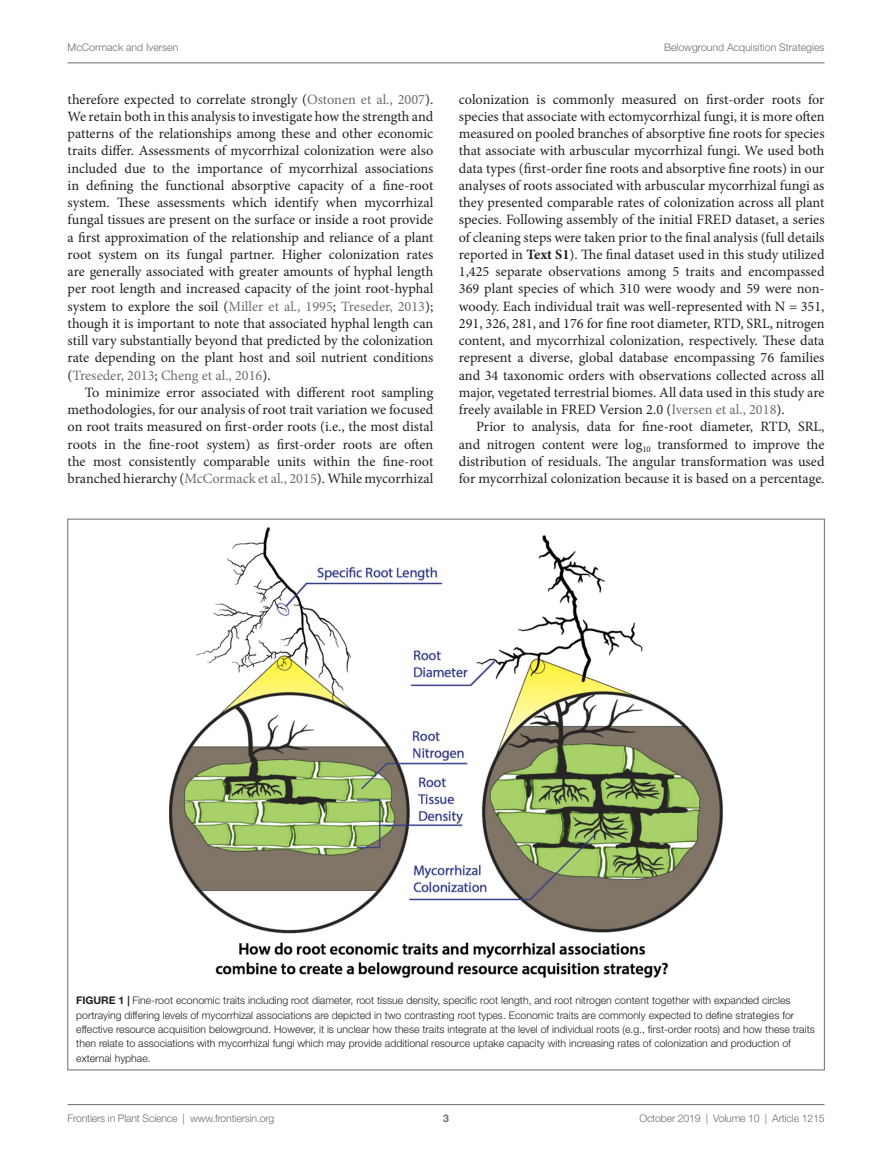
<style>
.page{position:relative;width:893px;height:1170px;background:#fff}
.page>*{position:absolute;margin:0;border:0;box-sizing:border-box;transform-origin:0 0}
.T{font:14.25px/17.2px "Minion Pro";color:#231f20;text-align:justify}
.T1{font:14.25px/17.2px "Minion Pro";color:#231f20;text-align:justify}
.FC{font:300 10.5px/14.2px "Helvetica Neue LT Std";color:#231f20}
.DVA{font:300 10.5px "Helvetica Neue LT Std";letter-spacing:-.015em;color:#6c6d70}
.t1{font:700 10.5px "Helvetica Neue LT Std";color:#6c6d70}
.s1{color:#6c6d70}
.s2{font-weight:700}
</style>
<div class="page">
<hr style="left:68px;top:63px;width:756px;height:1px;background:#6c6d70">
<hr style="left:68px;top:1104px;width:756px;height:1px;background:#6c6d70">
<img style="left:170px;top:527px;width:552px;height:450px">
<p class="DVA" style="left:68px;top:41px;width:112px">McCormack and Iversen</p>
<p class="DVA" style="left:664px;top:41px;width:162px">Belowground Acquisition Strategies</p>
<p class="T1" style="left:68px;top:90px;width:367px">therefore expected to correlate strongly (<span class="s1">Ostonen et al., 2007</span>).<br>We retain both in this analysis to investigate how the strength and patterns of the relationships among these and other economic traits differ. Assessments of mycorrhizal colonization were also included due to the importance of mycorrhizal associations in defining the functional absorptive capacity of a fine-root system. These assessments which identify when mycorrhizal fungal tissues are present on the surface or inside a root provide a first approximation of the relationship and reliance of a plant root system on its fungal partner. Higher colonization rates are generally associated with greater amounts of hyphal length per root length and increased capacity of the joint root-hyphal system to explore the soil (<span class="s1">Miller et al., 1995</span>; <span class="s1">Treseder, 2013</span>); though it is important to note that associated hyphal length can still vary substantially beyond that predicted by the colonization rate depending on the plant host and soil nutrient conditions (<span class="s1">Treseder, 2013</span>; <span class="s1">Cheng et al., 2016</span>).</p>
<p class="T" style="left:68px;top:384px;width:367px;text-indent:17px">To minimize error associated with different root sampling methodologies, for our analysis of root trait variation we focused on root traits measured on first-order roots (i.e., the most distal roots in the fine-root system) as first-order roots are often the most consistently comparable units within the fine-root branched hierarchy (<span class="s1">McCormack et al., 2015</span>). While mycorrhizal</p>
<p class="T" style="left:459px;top:90px;width:367px">colonization is commonly measured on first-order roots for species that associate with ectomycorrhizal fungi, it is more often measured on pooled branches of absorptive fine roots for species that associate with arbuscular mycorrhizal fungi. We used both data types (first-order fine roots and absorptive fine roots) in our analyses of roots associated with arbuscular mycorrhizal fungi as they presented comparable rates of colonization across all plant species. Following assembly of the initial FRED dataset, a series of cleaning steps were taken prior to the final analysis (full details reported in <span class="s2">Text S1</span>). The final dataset used in this study utilized 1,425 separate observations among 5 traits and encompassed 369 plant species of which 310 were woody and 59 were non&shy;woody. Each individual trait was well-represented with N = 351, 291, 326, 281, and 176 for fine root diameter, RTD, SRL, nitrogen content, and mycorrhizal colonization, respectively. These data represent a diverse, global database encompassing 76 families and 34 taxonomic orders with observations collected across all major, vegetated terrestrial biomes. All data used in this study are freely available in FRED Version 2.0 (<span class="s1">Iversen et al., 2018</span>).</p>
<p class="T" style="left:459px;top:418px;width:367px;text-indent:17px">Prior to analysis, data for fine-root diameter, RTD, SRL, and nitrogen content were log<sub>10</sub> transformed to improve the distribution of residuals. The angular transformation was used for mycorrhizal colonization because it is based on a percentage.</p>
<p class="FC" style="left:76px;top:993px;width:740px"><span class="s2">FIGURE 1 |</span> Fine-root economic traits including root diameter, root tissue density, specific root length, and root nitrogen content together with expanded circles portraying differing levels of mycorrhizal associations are depicted in two contrasting root types. Economic traits are commonly expected to define strategies for effective resource acquisition belowground. However, it is unclear how these traits integrate at the level of individual roots (e.g., first-order roots) and how these traits then relate to associations with mycorrhizal fungi which may provide additional resource uptake capacity with increasing rates of colonization and production of external hyphae.</p>
<p class="DVA" style="left:68px;top:1111px;width:119px">Frontiers in Plant Science |</p>
<p class="DVA" style="left:190px;top:1111px;width:86px">www.frontiersin.org</p>
<p class="t1" style="left:443px;top:1111px;width:7px">3</p>
<p class="DVA" style="left:639px;top:1111px;width:187px">October 2019 | Volume 10 | Article 1215</p>
</div>
